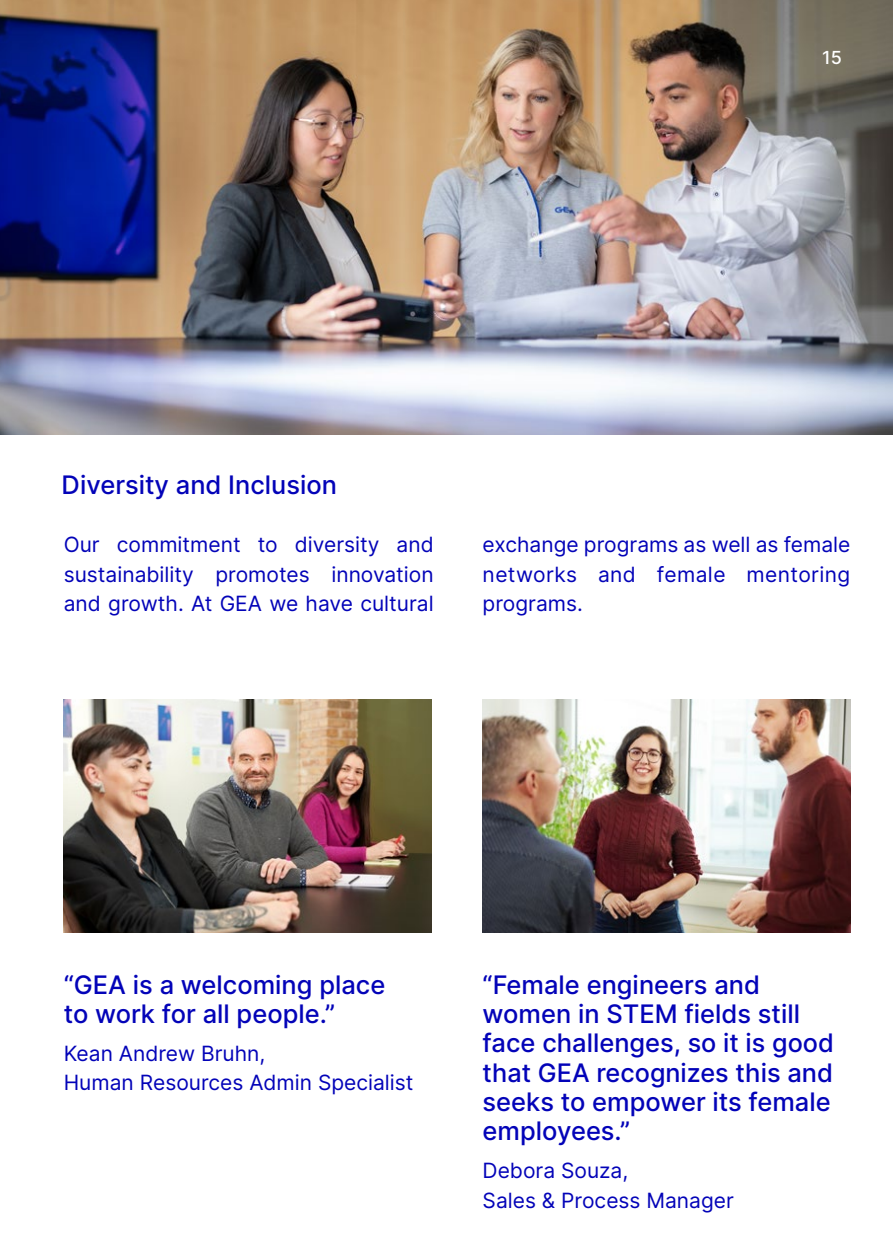
<style>
.page{position:relative;width:893px;height:1259px;background:#fff}
.page>*{position:absolute;margin:0;border:0;box-sizing:border-box;transform-origin:0 0}
.t1{font:500 25.5px/29.4px "Inter";color:#0303b8}
.t2{font:21px/29.4px "Inter";color:#0303b8}
.t3{font:500 18px "Inter";color:#fff}
</style>
<div class="page">
<img style="left:64px;top:699px;width:368px;height:234px">
<img style="left:483px;top:699px;width:367px;height:234px">
<img style="left:0;top:0;width:893px;height:435px">
<p class="t3" style="left:822px;top:44px;width:21px">15</p>
<p class="t1" style="left:62px;top:469px;width:277px">Diversity and Inclusion</p>
<p class="t2" style="left:64px;top:529px;width:371px;text-align:justify">Our commitment to diversity and sustainability promotes innovation and growth. At GEA we have cultural</p>
<p class="t2" style="left:483px;top:529px;width:369px;text-align:justify">exchange programs as well as female networks and female mentoring programs.</p>
<p class="t1" style="left:64px;top:969px;width:323px">“GEA is a welcoming place to work for all people.”</p>
<p class="t2" style="left:64px;top:1038px;width:351px">Kean Andrew Bruhn,<br>Human Resources Admin Specialist</p>
<p class="t1" style="left:483px;top:969px;width:353px">“Female engineers and women in STEM fields still face challenges, so it is good that GEA recognizes this and seeks to empower its female employees.”</p>
<p class="t2" style="left:483px;top:1155px;width:253px">Debora Souza,<br>Sales &amp; Process Manager</p>
</div>
